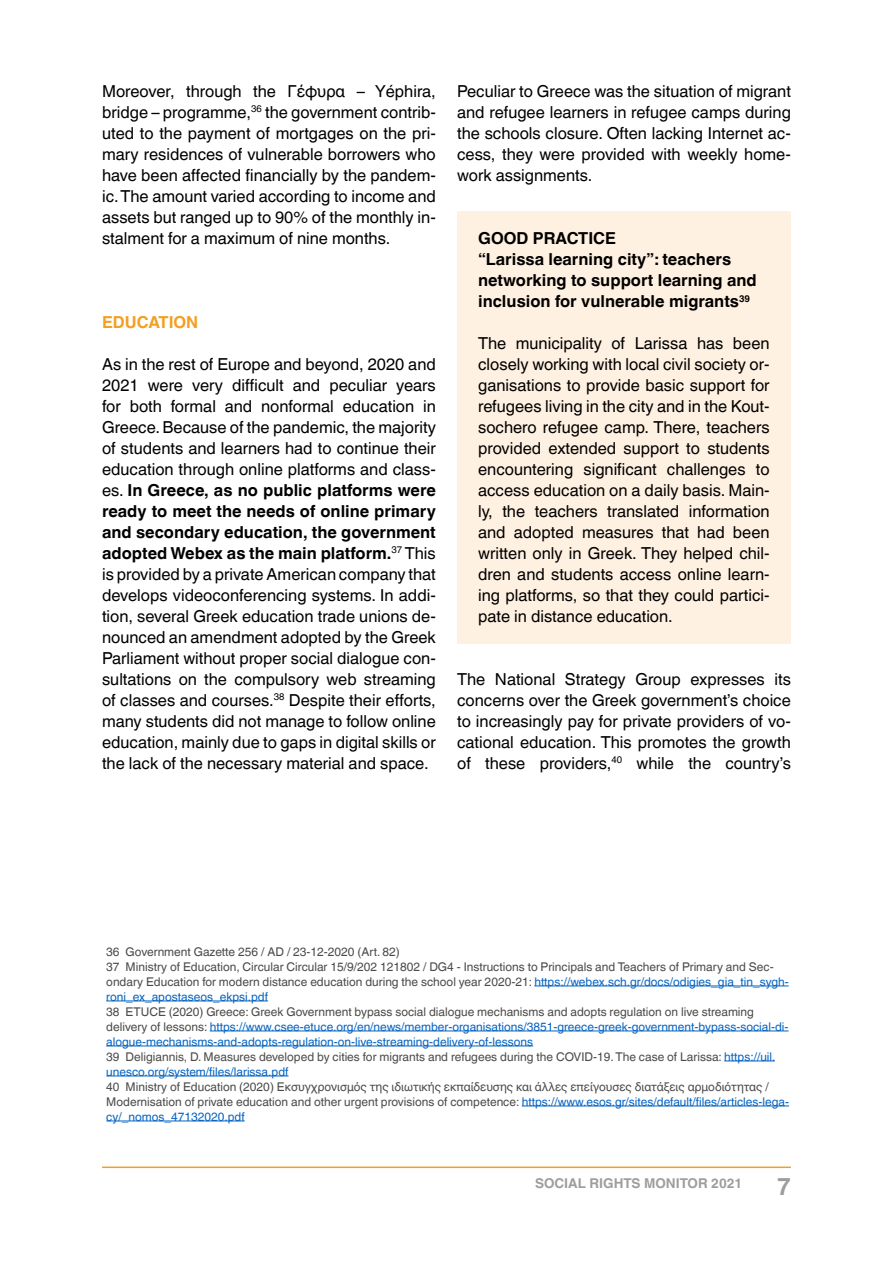
<style>
.page{position:relative;width:893px;height:1263px;background:#fff}
.page>*{position:absolute;margin:0;border:0;box-sizing:border-box;transform-origin:0 0}
.t1{font:700 24px "Helvetica World";color:#9d9d9c}
.t2{font:16.5px/21px "Helvetica World";color:#000;text-align:justify}
.t3{font:700 16.5px/21px "Helvetica World";color:#000}
.t4{font:700 16.5px "Helvetica World";color:#f59e1f}
.t5{font:700 13.5px "Helvetica World";color:#9d9d9c}
.t6{font:12px/15px "Helvetica World";color:#4a4a49}
.t7{font:12px/15px "Helvetica World";color:#0563c1}
.s1{font-weight:700}
.s2{color:#0563c1}
.s3{color:#4a4a49}
</style>
<div class="page">
<hr style="left:102px;top:1166px;width:689px;height:2px;background:#f59e1f">
<hr style="left:534px;top:986px;width:255px;height:1px;background:#0563c1">
<hr style="left:106px;top:1001px;width:162px;height:1px;background:#0563c1">
<hr style="left:210px;top:1031px;width:579px;height:1px;background:#0563c1">
<hr style="left:106px;top:1046px;width:427px;height:1px;background:#0563c1">
<hr style="left:724px;top:1061px;width:51px;height:1px;background:#0563c1">
<hr style="left:106px;top:1076px;width:183px;height:1px;background:#0563c1">
<hr style="left:522px;top:1106px;width:267px;height:1px;background:#0563c1">
<hr style="left:106px;top:1121px;width:139px;height:1px;background:#0563c1">
<div style="left:457px;top:211px;width:334px;height:117px;background:#fff1e1"></div>
<div style="left:457px;top:316px;width:334px;height:327px;background:#fff1e1"></div>
<p class="t2" style="left:102px;top:81px;width:335px">Moreover, through the Γέφυρα – Yéphira, bridge – programme,<sup>36</sup> the government contrib&shy;uted to the payment of mortgages on the pri&shy;mary residences of vulnerable borrowers who have been affected financially by the pandem&shy;ic. The amount varied according to income and assets but ranged up to 90% of the monthly in&shy;stalment for a maximum of nine months.</p>
<p class="t4" style="left:102px;top:313px;width:98px">EDUCATION</p>
<p class="t2" style="left:102px;top:354px;width:335px">As in the rest of Europe and beyond, 2020 and 2021 were very difficult and peculiar years for both formal and nonformal education in Greece. Because of the pandemic, the majority of students and learners had to continue their education through online platforms and class&shy;es. <span class="s1">In Greece, as no public platforms were ready to meet the needs of online primary and secondary education, the government adopted Webex as the main platform.</span><sup>37</sup> This is provided by a private American company that develops videoconferencing systems. In addi&shy;tion, several Greek education trade unions de&shy;nounced an amendment adopted by the Greek Parliament without proper social dialogue con&shy;sultations on the compulsory web streaming of classes and courses.<sup>38</sup> Despite their efforts, many students did not manage to follow online education, mainly due to gaps in digital skills or the lack of the necessary material and space.</p>
<p class="t2" style="left:457px;top:81px;width:335px">Peculiar to Greece was the situation of migrant and refugee learners in refugee camps during the schools closure. Often lacking Internet ac&shy;cess, they were provided with weekly home&shy;work assignments.</p>
<p class="t3" style="left:478px;top:228px;width:280px">GOOD PRACTICE<br>“Larissa learning city”: teachers networking to support learning and inclusion for vulnerable migrants<sup>39</sup></p>
<p class="t2" style="left:478px;top:333px;width:293px">The municipality of Larissa has been closely working with local civil society or&shy;ganisations to provide basic support for refugees living in the city and in the Kout&shy;sochero refugee camp. There, teachers provided extended support to students encountering significant challenges to access education on a daily basis. Main&shy;ly, the teachers translated information and adopted measures that had been written only in Greek. They helped chil&shy;dren and students access online learn&shy;ing platforms, so that they could partici&shy;pate in distance education.</p>
<p class="t2" style="left:457px;top:669px;width:335px">The National Strategy Group expresses its concerns over the Greek government’s choice to increasingly pay for private providers of vo&shy;cational education. This promotes the growth of these providers,<sup>40</sup> while the country’s</p>
<p class="t6" style="left:106px;top:944px;width:684px">36 Government Gazette 256 / AD / 23-12-2020 (Art. 82)<br>37 Ministry of Education, Circular Circular 15/9/202 121802 / DG4 - Instructions to Principals and Teachers of Primary and Sec&shy;ondary Education for modern distance education during the school year 2020-21: <span class="s2">https://webex.sch.gr/docs/odigies_gia_tin_sygh&shy;roni_ex_apostaseos_ekpsi.pdf</span></p>
<p class="t7" style="left:106px;top:1004px;width:684px"><span class="s3">38 ETUCE (2020) Greece: Greek Government bypass social dialogue mechanisms and adopts regulation on live streaming delivery of lessons:</span> https://www.csee-etuce.org/en/news/member-organisations/3851-greece-greek-government-bypass-social-di&shy;alogue-mechanisms-and-adopts-regulation-on-live-streaming-delivery-of-lessons<br><span class="s3">39 Deligiannis, D. Measures developed by cities for migrants and refugees during the COVID-19. The case of Larissa:</span> https://uil. unesco.org/system/files/larissa.pdf</p>
<p class="t6" style="left:106px;top:1079px;width:684px">40 Ministry of Education (2020) Εκσυγχρονισμός της ιδιωτικής εκπαίδευσης και άλλες επείγουσες διατάξεις αρμοδιότητας /<br>Modernisation of private education and other urgent provisions of competence: <span class="s2">https://www.esos.gr/sites/default/files/articles-lega&shy;cy/_nomos_47132020.pdf</span></p>
<p class="t5" style="left:535px;top:1175px;width:209px">SOCIAL RIGHTS MONITOR 2021</p>
<h1 class="t1" style="left:777px;top:1173px;width:15px">7</h1>
</div>
